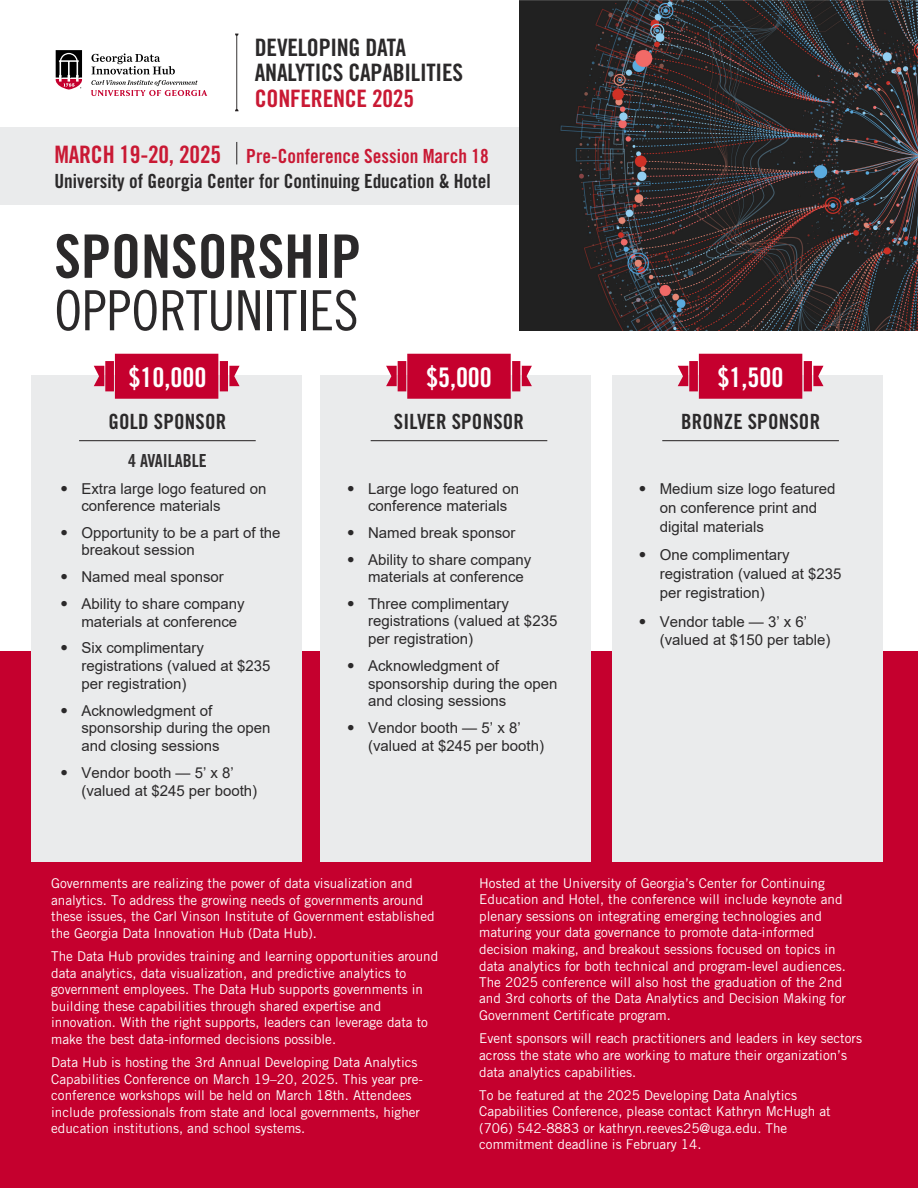
<style>
.page{position:relative;width:918px;height:1188px;background:#fff}
.page>*{position:absolute;margin:0;border:0;box-sizing:border-box;transform-origin:0 0}
.t1{font:60px "Trade Gothic LT Std Bd Cn 20";color:#2b292a}
.t2{font:55.5px "Trade Gothic LT Std Cn 18";color:#2b292a}
.t3{font:27px "Trade Gothic LT Std Bd Cn 20";color:#fff}
.t4{font:24px/25.5px "Trade Gothic LT Std Bd Cn 20";letter-spacing:-.01em;color:#2b292a}
.t5{font:24px "Trade Gothic LT Std Bd Cn 20";letter-spacing:-.01em;color:#c91934}
.t6{font:21px "Trade Gothic LT Std Bd Cn 20";letter-spacing:.01em;color:#2b292a}
.t7{font:19.5px "Trade Gothic LT Std Bd Cn 20";color:#2b292a}
.t8{font:19.5px "Trade Gothic LT Std Bd Cn 20";color:#c91934}
.t9{font:18px "Trade Gothic LT Std Bd Cn 20";color:#312f30}
.t10{font:15px/17.7px "Arial";color:#2b292a}
.t11{font:13.5px/16.5px "Trade Gothic LT Std";color:#fff}
.s1{font-size:24px}
.s2{font-family:"Trade Gothic LT Std"}
</style>
<div class="page">
<div style="left:0;top:127px;width:519px;height:78px;background:#eaebec"></div>
<div style="left:0;top:652px;width:918px;height:536px;background:#c5002e"></div>
<img style="left:519px;top:0;width:399px;height:330px">
<div style="left:31px;top:375px;width:271px;height:487px;background:#eaebec"></div>
<div style="left:320px;top:375px;width:271px;height:487px;background:#eaebec"></div>
<div style="left:612px;top:375px;width:271px;height:487px;background:#eaebec"></div>
<hr style="left:662px;top:440px;width:177px;height:1px;background:#231f20">
<hr style="left:371px;top:440px;width:176px;height:1px;background:#231f20">
<svg style="left:386px;top:354px;width:146px;height:45px;background:#cc294f"></svg>
<svg style="left:678px;top:354px;width:146px;height:45px;background:#cc294f"></svg>
<hr style="left:79px;top:440px;width:177px;height:1px;background:#231f20">
<svg style="left:94px;top:354px;width:146px;height:45px;background:#cc294f"></svg>
<svg style="left:55px;top:50px;width:28px;height:40px"></svg>
<svg style="left:91px;top:53px;width:116px;height:43px"></svg>
<svg style="left:235px;top:34px;width:4px;height:77px"></svg>
<svg style="left:236px;top:142px;width:1px;height:22px"></svg>
<p class="t4" style="left:255px;top:34px;width:210px">DEVELOPING DATA<br>ANALYTICS CAPABILITIES</p>
<p class="t5" style="left:255px;top:83px;width:161px">CONFERENCE 2025</p>
<p class="t8" style="left:54px;top:144px;width:436px"><span class="s1">MARCH 19-20, 2025</span> Pre-Conference Session March 18</p>
<p class="t7" style="left:54px;top:170px;width:438px">University of Georgia Center for Continuing Education &amp; Hotel</p>
<p class="t1" style="left:54px;top:220px;width:308px">SPONSORSHIP</p>
<p class="t2" style="left:54px;top:278px;width:306px">OPPORTUNITIES</p>
<p class="t3" style="left:128px;top:361px;width:79px">$10,000</p>
<p class="t6" style="left:109px;top:409px;width:119px">GOLD SPONSOR</p>
<p class="t9" style="left:128px;top:449px;width:80px">4 AVAILABLE</p>
<p class="t3" style="left:426px;top:361px;width:67px">$5,000</p>
<p class="t6" style="left:394px;top:409px;width:132px">SILVER SPONSOR</p>
<p class="t10" style="left:81px;top:480px;width:187px;line-height:17.2px;text-indent:-21px"><span class="s2">•</span> Extra large logo featured on conference materials</p>
<p class="t10" style="left:81px;top:524px;width:201px;text-indent:-21px"><span class="s2">•</span> Opportunity to be a part of the breakout session</p>
<p class="t10" style="left:60px;top:568px;width:165px"><span class="s2">•</span> Named meal sponsor</p>
<p class="t10" style="left:81px;top:595px;width:165px;line-height:17.2px;text-indent:-21px"><span class="s2">•</span> Ability to share company materials at conference</p>
<p class="t10" style="left:81px;top:639px;width:191px;text-indent:-21px"><span class="s2">•</span> Six complimentary registrations (valued at $235 per registration)</p>
<p class="t10" style="left:81px;top:701px;width:191px;text-indent:-21px"><span class="s2">•</span> Acknowledgment of sponsorship during the open and closing sessions</p>
<p class="t10" style="left:81px;top:763px;width:177px;text-indent:-21px"><span class="s2">•</span> Vendor booth — 5’ x 8’ (valued at $245 per booth)</p>
<p class="t10" style="left:368px;top:480px;width:152px;line-height:17.2px;text-indent:-21px"><span class="s2">•</span> Large logo featured on conference materials</p>
<p class="t10" style="left:347px;top:524px;width:170px"><span class="s2">•</span> Named break sponsor</p>
<p class="t10" style="left:368px;top:551px;width:165px;line-height:17.2px;text-indent:-21px"><span class="s2">•</span> Ability to share company materials at conference</p>
<p class="t10" style="left:368px;top:595px;width:191px;text-indent:-21px"><span class="s2">•</span> Three complimentary registrations (valued at $235 per registration)</p>
<p class="t10" style="left:368px;top:657px;width:191px;text-indent:-21px"><span class="s2">•</span> Acknowledgment of sponsorship during the open and closing sessions</p>
<p class="t10" style="left:368px;top:719px;width:177px;text-indent:-21px"><span class="s2">•</span> Vendor booth — 5’ x 8’ (valued at $245 per booth)</p>
<p class="t3" style="left:718px;top:361px;width:67px">$1,500</p>
<p class="t6" style="left:681px;top:409px;width:141px">BRONZE SPONSOR</p>
<p class="t10" style="left:660px;top:479px;width:177px;line-height:19.2px;text-indent:-21px"><span class="s2">•</span> Medium size logo featured on conference print and digital materials</p>
<p class="t10" style="left:660px;top:545px;width:183px;line-height:19.2px;text-indent:-21px"><span class="s2">•</span> One complimentary registration (valued at $235 per registration)</p>
<p class="t10" style="left:660px;top:613px;width:172px;text-indent:-21px"><span class="s2">•</span> Vendor table — 3’ x 6’ (valued at $150 per table)</p>
<p class="t11" style="left:51px;top:875px;width:385px">Governments are realizing the power of data visualization and analytics. To address the growing needs of governments around these issues, the Carl Vinson Institute of Government established the Georgia Data Innovation Hub (Data Hub).</p>
<p class="t11" style="left:51px;top:948px;width:389px">The Data Hub provides training and learning opportunities around data analytics, data visualization, and predictive analytics to government employees. The Data Hub supports governments in building these capabilities through shared expertise and innovation. With the right supports, leaders can leverage data to make the best data-informed decisions possible.</p>
<p class="t11" style="left:51px;top:1054px;width:373px">Data Hub is hosting the 3rd Annual Developing Data Analytics Capabilities Conference on March 19–20, 2025. This year pre&shy;conference workshops will be held on March 18th. Attendees include professionals from state and local governments, higher education institutions, and school systems.</p>
<p class="t11" style="left:479px;top:875px;width:368px">Hosted at the University of Georgia’s Center for Continuing Education and Hotel, the conference will include keynote and plenary sessions on integrating emerging technologies and maturing your data governance to promote data-informed decision making, and breakout sessions focused on topics in data analytics for both technical and program-level audiences.<br>The 2025 conference will also host the graduation of the 2nd and 3rd cohorts of the Data Analytics and Decision Making for Government Certificate program.</p>
<p class="t11" style="left:479px;top:1030px;width:384px">Event sponsors will reach practitioners and leaders in key sectors across the state who are working to mature their organization’s data analytics capabilities.</p>
<p class="t11" style="left:479px;top:1087px;width:353px">To be featured at the 2025 Developing Data Analytics Capabilities Conference, please contact Kathryn McHugh at (706) 542-8883 or kathryn.reeves25@uga.edu. The commitment deadline is February 14.</p>
</div>
